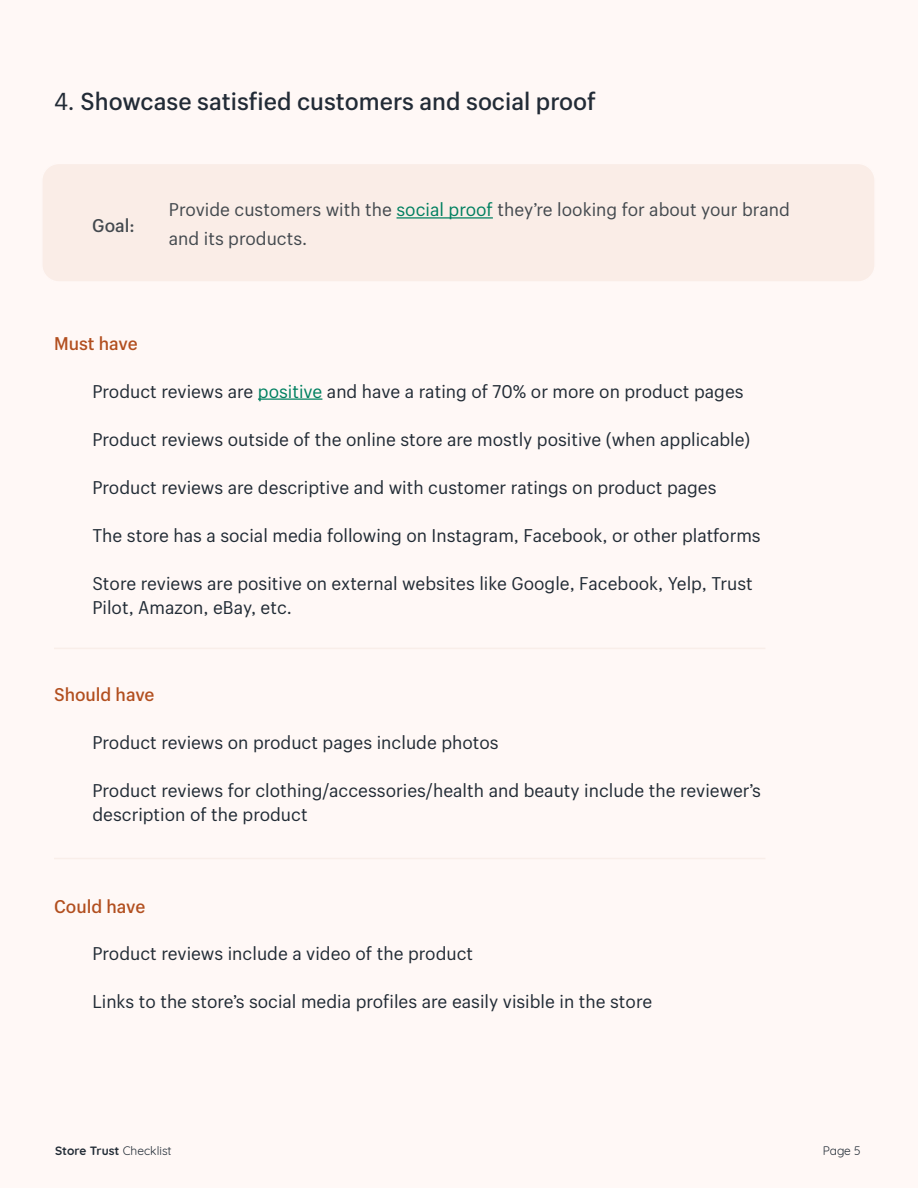
<style>
.page{position:relative;width:918px;height:1188px;background:#fff8f6}
.page>*{position:absolute;margin:0;border:0;box-sizing:border-box;transform-origin:0 0}
.t1{font:500 24px "Shopify Sans";color:#222b36}
.t2{font:18px/24px "Shopify Sans";color:#212b35}
.t3{font:18px/28.5px "Shopify Sans";color:#43494e}
.t4{font:500 18px "Shopify Sans";color:#b24f1f}
.t5{font:500 18px "Shopify Sans";color:#43494e}
.t6{font:700 12px "Quicksand";color:#212b35}
.t7{font:12px "Quicksand";color:#212b35}
.s1{font-weight:400}
.s2{color:#008060}
</style>
<div class="page">
<div style="left:42px;top:163px;width:833px;height:119px;background:#faede7;border-radius:17px"></div>
<div style="left:41px;top:163px;width:835px;height:120px;border:2px solid #fff8f6;border-radius:17px"></div>
<hr style="left:258px;top:398px;width:64px;height:2px;background:#008060">
<hr style="left:54px;top:648px;width:711px;height:1px;background:#f9eee9">
<hr style="left:54px;top:858px;width:711px;height:1px;background:#f9eee9">
<hr style="left:397px;top:217px;width:96px;height:2px;background:#008060">
<h1 class="t1" style="left:54px;top:84px;width:543px"><span class="s1">4.</span> Showcase satisfied customers and social proof</h1>
<p class="t5" style="left:92px;top:212px;width:44px">Goal:</p>
<p class="t3" style="left:169px;top:194px;width:622px">Provide customers with the <span class="s2">social proof</span> they’re looking for about your brand and its products.</p>
<p class="t4" style="left:54px;top:330px;width:85px">Must have</p>
<p class="t2" style="left:92px;top:378px;width:653px">Product reviews are <span class="s2">positive</span> and have a rating of 70% or more on product pages</p>
<p class="t2" style="left:92px;top:426px;width:660px">Product reviews outside of the online store are mostly positive (when applicable)</p>
<p class="t2" style="left:92px;top:474px;width:626px">Product reviews are descriptive and with customer ratings on product pages</p>
<p class="t2" style="left:92px;top:522px;width:670px">The store has a social media following on Instagram, Facebook, or other platforms</p>
<p class="t2" style="left:92px;top:570px;width:662px">Store reviews are positive on external websites like Google, Facebook, Yelp, Trust<br>Pilot, Amazon, eBay, etc.</p>
<p class="t4" style="left:54px;top:681px;width:102px">Should have</p>
<p class="t2" style="left:92px;top:729px;width:408px">Product reviews on product pages include photos</p>
<p class="t2" style="left:92px;top:777px;width:670px">Product reviews for clothing/accessories/health and beauty include the reviewer’s description of the product</p>
<p class="t4" style="left:54px;top:893px;width:93px">Could have</p>
<p class="t2" style="left:92px;top:940px;width:382px">Product reviews include a video of the product</p>
<p class="t2" style="left:92px;top:988px;width:561px">Links to the store’s social media profiles are easily visible in the store</p>
<p class="t6" style="left:55px;top:1141px;width:118px">Store Trust <span class="s1">Checklist</span></p>
<p class="t7" style="left:823px;top:1142px;width:40px">Page 5</p>
</div>
